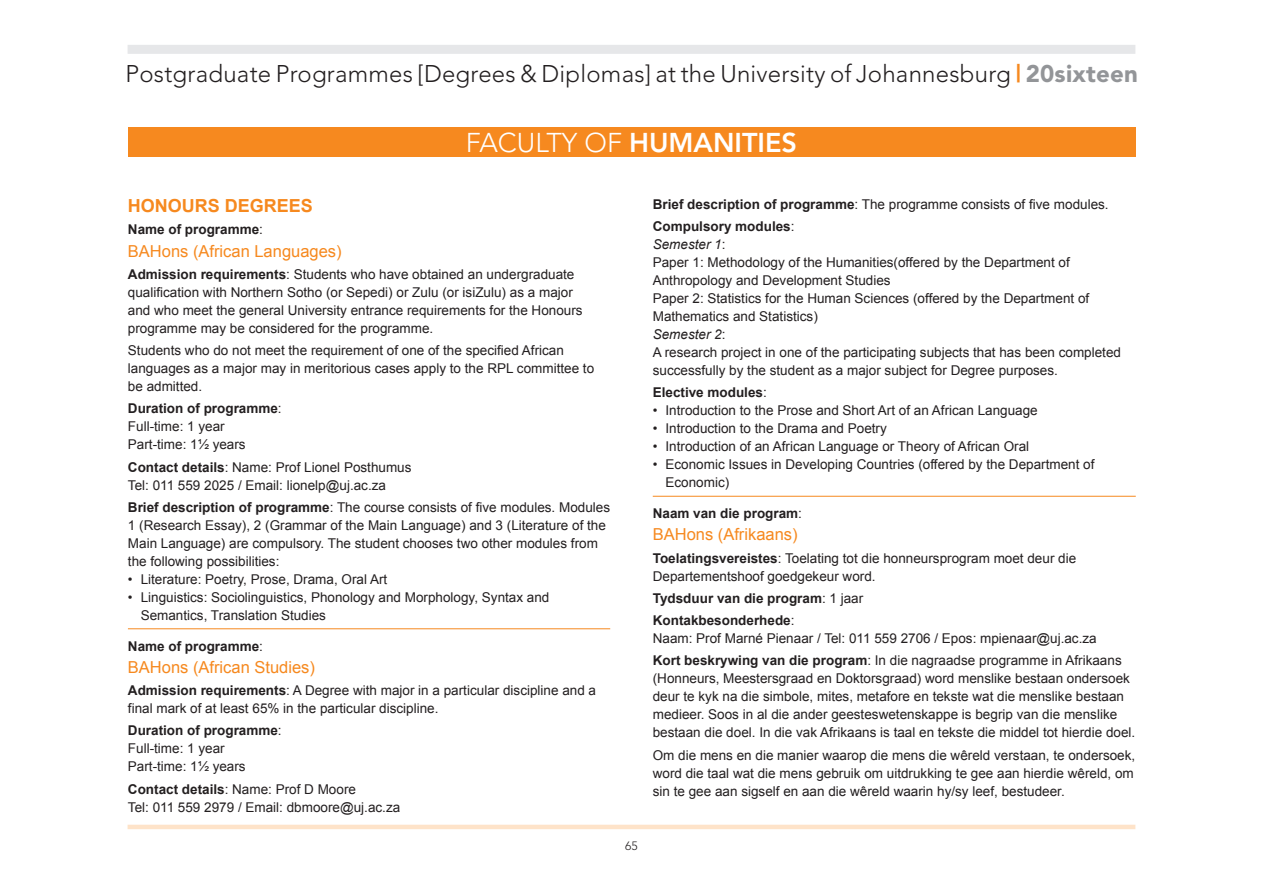
<style>
.page{position:relative;width:1263px;height:893px;background:#fff}
.page>*{position:absolute;margin:0;border:0;box-sizing:border-box;transform-origin:0 0}
.t1{font:800 27px "Avenir";color:#fff}
.t2{font:300 24px "Avenir";letter-spacing:.01em;color:#231f20}
.t3{font:700 18px "Arial";color:#f6891f}
.t4{font:16.5px "Arial";color:#f6891f}
.t5{font:13.5px/18px "Arial";color:#231f20}
.t6{font:700 13.5px/22.2px "Arial";color:#231f20}
.t7{font:300 12px "Avenir";color:#231f20}
.s1{font-weight:800;color:#f6891f}
.s2{font-weight:900;color:#939598}
.s3{font-weight:300}
.s4{font-weight:400}
.s5{font-weight:700}
.s6{font-style:italic}
</style>
<div class="page">
<div style="left:128px;top:45px;width:1007px;height:9px;background:#e6e7e9"></div>
<hr style="left:128px;top:825px;width:1007px;height:4px;background:#fee3c9">
<div style="left:128px;top:127px;width:1008px;height:29px;background:#f6891f"></div>
<hr style="left:128px;top:628px;width:482px;height:1px;background:#f6891f">
<hr style="left:653px;top:496px;width:483px;height:1px;background:#f6891f">
<h2 class="t2" style="left:125px;top:59px;width:1014px">Postgraduate Programmes [Degrees &amp; Diplomas] at the University of Johannesburg <span class="s1">|</span> <span class="s2">20sixteen</span></h2>
<h1 class="t1" style="left:466px;top:126px;width:333px"><span class="s3">FACULTY OF</span> HUMANITIES</h1>
<h3 class="t3" style="left:128px;top:196px;width:187px">HONOURS DEGREES</h3>
<p class="t6" style="left:128px;top:219px;width:137px">Name of programme<span class="s4">:</span></p>
<p class="t4" style="left:128px;top:242px;width:215px">BAHons (African Languages)</p>
<p class="t5" style="left:128px;top:265px;width:456px"><span class="s5">Admission requirements</span>: Students who have obtained an undergraduate qualification with Northern Sotho (or Sepedi) or Zulu (or isiZulu) as a major and who meet the general University entrance requirements for the Honours programme may be considered for the programme.</p>
<p class="t5" style="left:128px;top:341px;width:468px">Students who do not meet the requirement of one of the specified African languages as a major may in meritorious cases apply to the RPL committee to be admitted.</p>
<p class="t5" style="left:128px;top:400px;width:155px"><span class="s5">Duration of programme</span>:<br>Full-time: 1 year<br>Part-time: 1½ years</p>
<p class="t5" style="left:128px;top:458px;width:285px"><span class="s5">Contact details</span>: Name: Prof Lionel Posthumus<br>Tel: 011 559 2025 / Email: lionelp@uj.ac.za</p>
<p class="t5" style="left:128px;top:498px;width:484px"><span class="s5">Brief description of programme</span>: The course consists of five modules. Modules 1 (Research Essay), 2 (Grammar of the Main Language) and 3 (Literature of the Main Language) are compulsory. The student chooses two other modules from the following possibilities:</p>
<p class="t5" style="left:128px;top:570px;width:261px">• Literature: Poetry, Prose, Drama, Oral Art</p>
<p class="t5" style="left:141px;top:588px;width:410px;text-indent:-13px">• Linguistics: Sociolinguistics, Phonology and Morphology, Syntax and<br>Semantics, Translation Studies</p>
<p class="t6" style="left:128px;top:635px;width:137px">Name of programme<span class="s4">:</span></p>
<p class="t4" style="left:128px;top:658px;width:189px">BAHons (African Studies)</p>
<p class="t5" style="left:128px;top:681px;width:470px"><span class="s5">Admission requirements</span>: A Degree with major in a particular discipline and a final mark of at least 65% in the particular discipline.</p>
<p class="t5" style="left:128px;top:722px;width:155px"><span class="s5">Duration of programme</span>:<br>Full-time: 1 year<br>Part-time: 1½ years</p>
<p class="t5" style="left:128px;top:780px;width:274px"><span class="s5">Contact details</span>: Name: Prof D Moore<br>Tel: 011 559 2979 / Email: dbmoore@uj.ac.za</p>
<p class="t6" style="left:653px;top:193px;width:457px">Brief description of programme<span class="s4">: The programme consists of five modules.<br></span>Compulsory modules<span class="s4">:</span></p>
<p class="t5" style="left:653px;top:235px;width:470px"><span class="s6">Semester 1</span>:<br>Paper 1: Methodology of the Humanities(offered by the Department of Anthropology and Development Studies<br>Paper 2: Statistics for the Human Sciences (offered by the Department of Mathematics and Statistics)<br><span class="s6">Semester 2</span>:<br>A research project in one of the participating subjects that has been completed successfully by the student as a major subject for Degree purposes.</p>
<p class="t6" style="left:653px;top:381px;width:116px">Elective modules<span class="s4">:</span></p>
<p class="t5" style="left:653px;top:402px;width:386px">• Introduction to the Prose and Short Art of an African Language</p>
<p class="t5" style="left:653px;top:420px;width:236px">• Introduction to the Drama and Poetry</p>
<p class="t5" style="left:653px;top:438px;width:378px">• Introduction of an African Language or Theory of African Oral</p>
<p class="t5" style="left:665px;top:456px;width:430px;text-indent:-13px">• Economic Issues in Developing Countries (offered by the Department of<br>Economic)</p>
<p class="t6" style="left:653px;top:502px;width:151px">Naam van die program<span class="s4">:</span></p>
<p class="t4" style="left:653px;top:525px;width:146px">BAHons (Afrikaans)</p>
<p class="t5" style="left:653px;top:549px;width:425px"><span class="s5">Toelatingsvereistes</span>: Toelating tot die honneursprogram moet deur die<br>Departementshoof goedgekeur word.</p>
<p class="t6" style="left:653px;top:587px;width:212px">Tydsduur van die program<span class="s4">: 1 jaar<br></span>Kontakbesonderhede<span class="s4">:</span></p>
<p class="t5" style="left:653px;top:627px;width:470px;line-height:22.2px">Naam: Prof Marné Pienaar / Tel: 011 559 2706 / Epos: mpienaar@uj.ac.za<br><span class="s5">Kort beskrywing van die program</span>: In die nagraadse programme in Afrikaans</p>
<p class="t5" style="left:653px;top:670px;width:484px">(Honneurs, Meestersgraad en Doktorsgraad) word menslike bestaan ondersoek deur te kyk na die simbole, mites, metafore en tekste wat die menslike bestaan medieer. Soos in al die ander geesteswetenskappe is begrip van die menslike bestaan die doel. In die vak Afrikaans is taal en tekste die middel tot hierdie doel.</p>
<p class="t5" style="left:653px;top:746px;width:484px;text-align:justify">Om die mens en die manier waarop die mens die wêreld verstaan, te ondersoek, word die taal wat die mens gebruik om uitdrukking te gee aan hierdie wêreld, om sin te gee aan sigself en aan die wêreld waarin hy/sy leef, bestudeer.</p>
<p class="t7" style="left:625px;top:838px;width:14px">65</p>
</div>
